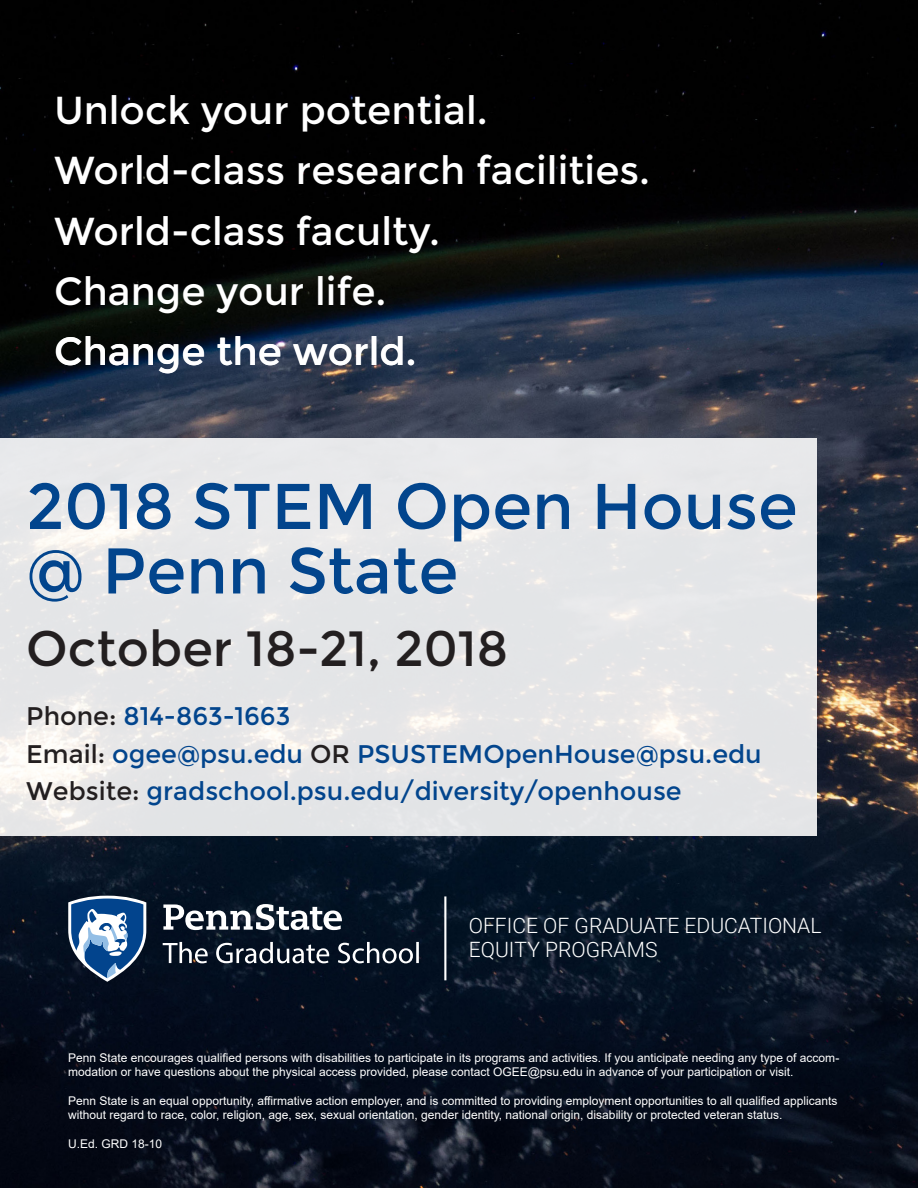
<style>
.page{position:relative;width:918px;height:1188px;background:#fff}
.page>*{position:absolute;margin:0;border:0;box-sizing:border-box;transform-origin:0 0}
.t1{font:64.5px/64.5px "Montserrat";color:#02458d}
.t2{font:49.5px "Montserrat";color:#231f20}
.t3{font:39px "Montserrat";color:#fff}
.t4{font:25.5px "Montserrat";color:#02458d}
.t5{font:300 21.15px/24.3px "Roboto";color:#fff}
.t6{font:12px/14.4px "Arial";color:#fff}
.s1{color:#231f20}
</style>
<div class="page">
<img style="left:0;top:0;width:918px;height:1188px">
<svg style="left:68px;top:896px;width:78px;height:86px"></svg>
<svg style="left:163px;top:904px;width:256px;height:59px"></svg>
<hr style="left:444px;top:896px;width:2px;height:84px;background:#fff">
<div style="left:0;top:438px;width:816px;height:398px;background:#e5e6e8"></div>
<p class="t3" style="left:54px;top:88px;width:435px">Unlock your potential.</p>
<p class="t3" style="left:54px;top:148px;width:598px">World-class research facilities.</p>
<p class="t3" style="left:54px;top:208px;width:388px">World-class faculty.</p>
<p class="t3" style="left:54px;top:269px;width:334px">Change your life.</p>
<p class="t3" style="left:54px;top:329px;width:364px">Change the world.</p>
<p class="t1" style="left:26px;top:475px;width:773px">2018 STEM Open House @ Penn State</p>
<p class="t2" style="left:26px;top:620px;width:483px">October 18-21, 2018</p>
<p class="t4" style="left:26px;top:702px;width:266px"><span class="s1">Phone:</span> 814-863-1663</p>
<p class="t4" style="left:26px;top:739px;width:737px"><span class="s1">Email:</span> ogee@psu.edu <span class="s1">OR</span> PSUSTEMOpenHouse@psu.edu</p>
<p class="t4" style="left:26px;top:776px;width:657px"><span class="s1">Website:</span> gradschool.psu.edu/diversity/openhouse</p>
<p class="t5" style="left:469px;top:912px;width:354px">OFFICE OF GRADUATE EDUCATIONAL<br>EQUITY PROGRAMS</p>
<p class="t6" style="left:68px;top:1050px;width:773px">Penn State encourages qualified persons with disabilities to participate in its programs and activities. If you anticipate needing any type of accom&shy;modation or have questions about the physical access provided, please contact OGEE@psu.edu in advance of your participation or visit.</p>
<p class="t6" style="left:68px;top:1094px;width:771px">Penn State is an equal opportunity, affirmative action employer, and is committed to providing employment opportunities to all qualified applicants without regard to race, color, religion, age, sex, sexual orientation, gender identity, national origin, disability or protected veteran status.</p>
<p class="t6" style="left:68px;top:1137px;width:96px">U.Ed. GRD 18-10</p>
</div>
